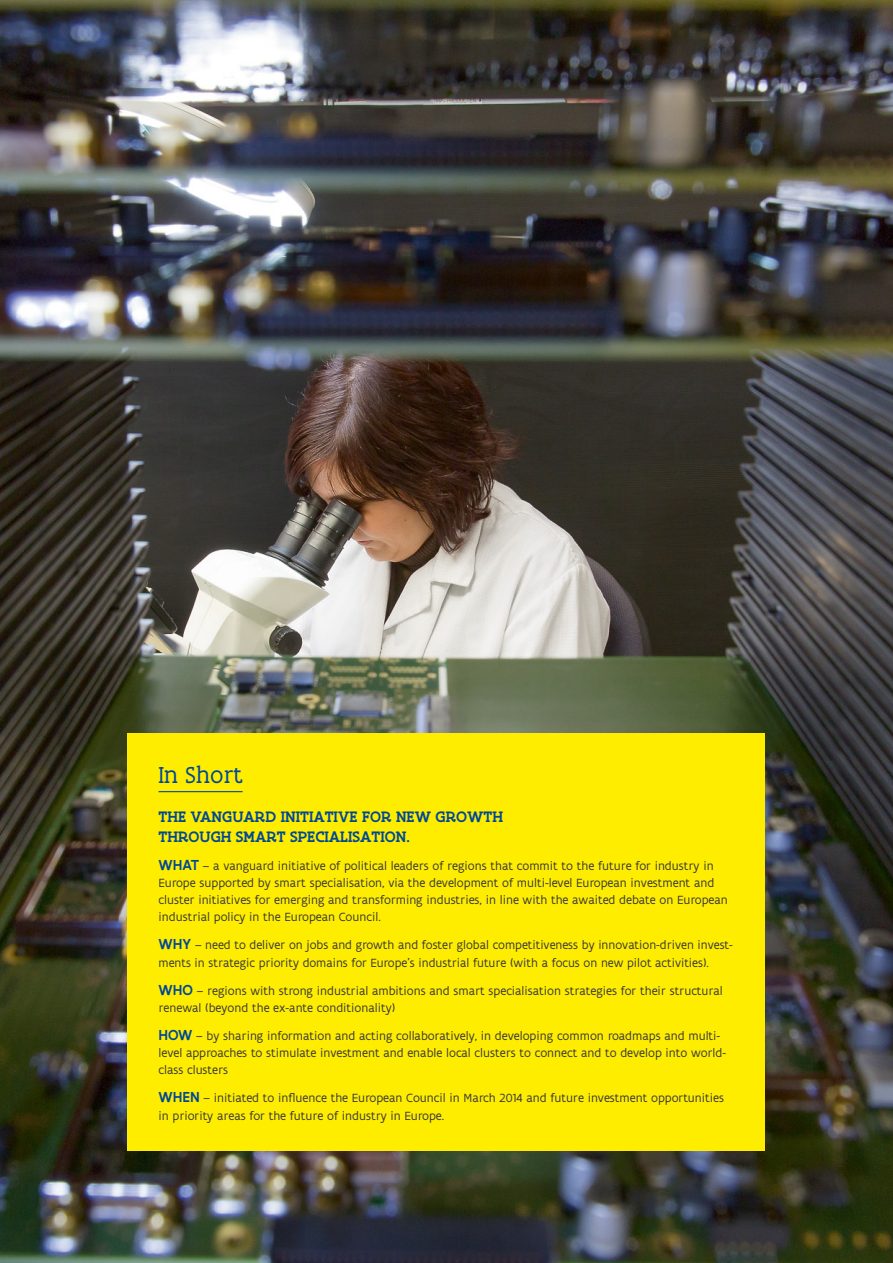
<style>
.page{position:relative;width:893px;height:1263px;background:#fff}
.page>*{position:absolute;margin:0;border:0;box-sizing:border-box;transform-origin:0 0}
.t1{font:24.75px "Flanders Serifbeta 2";color:#004896}
.t2{font:500 16.35px/19.5px "Flanders Serifbeta 2";color:#004896}
.t3{font:12.75px/17.2px "Flanders Sansbeta 3";color:#3a3a39}
.s1{font-weight:500;font-size:15.6px;color:#004896}
</style>
<div class="page">
<img style="left:0;top:0;width:893px;height:1263px">
<div style="left:128px;top:733px;width:637px;height:417px;background:#ffed00"></div>
<hr style="left:159px;top:791px;width:84px;height:1px;background:#004896">
<h1 class="t1" style="left:159px;top:760px;width:86px">In Short</h1>
<p class="t2" style="left:159px;top:806px;width:346px">THE VANGUARD INITIATIVE FOR NEW GROWTH<br>THROUGH SMART SPECIALISATION.</p>
<p class="t3" style="left:159px;top:856px;width:571px"><span class="s1">WHAT</span> – a vanguard initiative of political leaders of regions that commit to the future for industry in Europe supported by smart specialisation, via the development of multi-level European investment and cluster initiatives for emerging and transforming industries, in line with the awaited debate on European industrial policy in the European Council.</p>
<p class="t3" style="left:159px;top:936px;width:576px"><span class="s1">WHY</span> – need to deliver on jobs and growth and foster global competitiveness by innovation-driven invest&shy;ments in strategic priority domains for Europe’s industrial future (with a focus on new pilot activities).</p>
<p class="t3" style="left:159px;top:981px;width:566px"><span class="s1">WHO</span> – regions with strong industrial ambitions and smart specialisation strategies for their structural renewal (beyond the ex-ante conditionality)</p>
<p class="t3" style="left:159px;top:1027px;width:569px"><span class="s1">HOW</span> – by sharing information and acting collaboratively, in developing common roadmaps and multi&shy;level approaches to stimulate investment and enable local clusters to connect and to develop into world&shy;class clusters</p>
<p class="t3" style="left:159px;top:1089px;width:567px"><span class="s1">WHEN</span> – initiated to influence the European Council in March 2014 and future investment opportunities in priority areas for the future of industry in Europe.</p>
</div>
